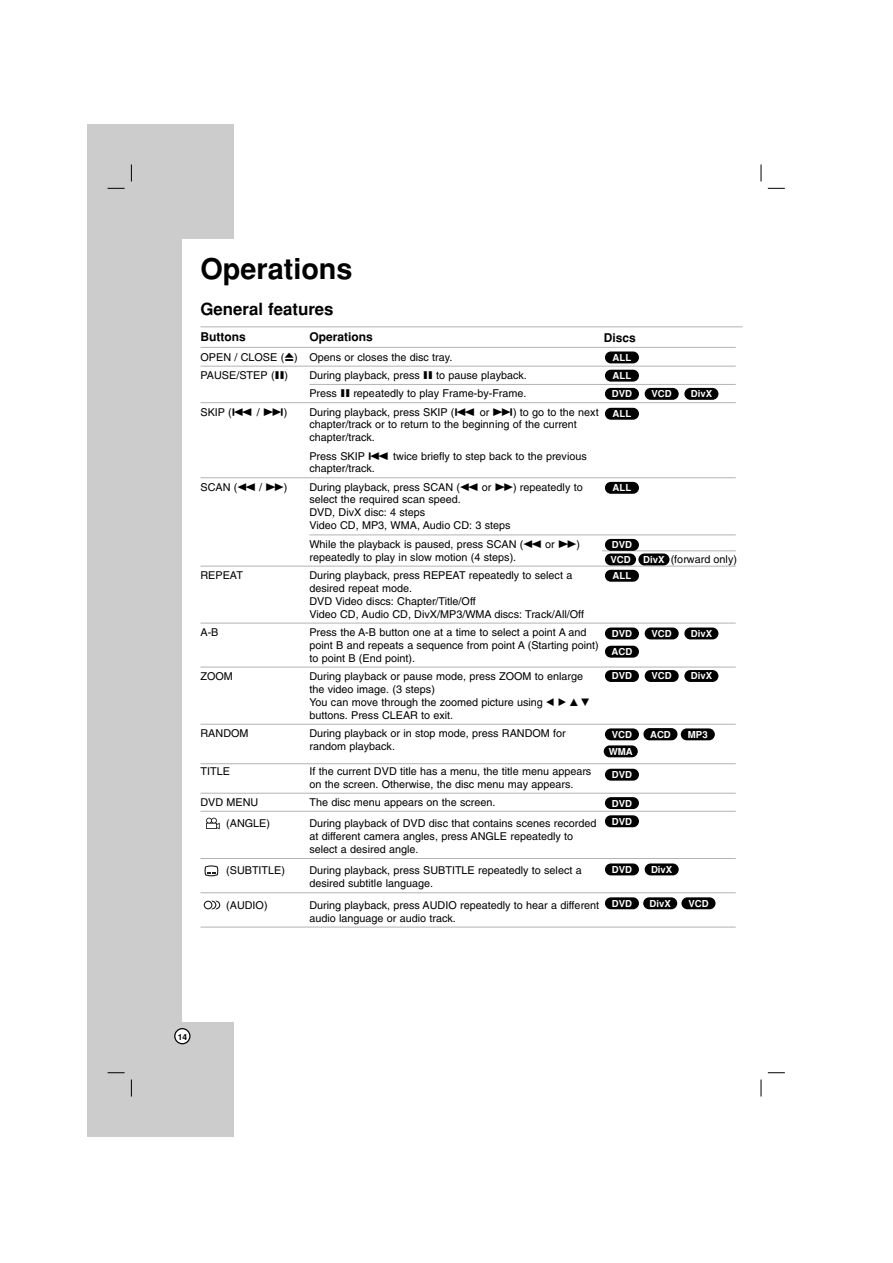
<style>
.page{position:relative;width:893px;height:1263px;background:#fff}
.page>*{position:absolute;margin:0;border:0;box-sizing:border-box;transform-origin:0 0}
.t1{font:700 28.8px "Helvetica";color:#000}
.t2{font:700 16.8px "Helvetica";color:#000}
.t3{font:700 12px "Helvetica";color:#000}
.t4{font:10.8px/12.9px "Helvetica";color:#000}
.t5{font:700 9.6px "Helvetica";color:#fff}
.t6{font:700 8.4px "Helvetica";color:#000}
.s1{font-family:"Sony PS Common"}
</style>
<div class="page">
<div style="left:88px;top:124px;width:146px;height:1013px;background:#ccc"></div>
<svg style="left:131px;top:165px;width:1px;height:17px"></svg>
<svg style="left:760px;top:165px;width:1px;height:17px"></svg>
<svg style="left:131px;top:1080px;width:1px;height:17px"></svg>
<svg style="left:760px;top:1080px;width:1px;height:17px"></svg>
<svg style="left:108px;top:188px;width:17px;height:1px"></svg>
<svg style="left:767px;top:188px;width:17px;height:1px"></svg>
<svg style="left:108px;top:1072px;width:17px;height:1px"></svg>
<svg style="left:767px;top:1072px;width:17px;height:1px"></svg>
<div style="left:182px;top:240px;width:111px;height:782px;background:#fff"></div>
<svg style="left:174px;top:1028px;width:16px;height:16px"></svg>
<hr style="left:200px;top:327px;width:542px;height:1px;background:#b3b3b3">
<hr style="left:200px;top:347px;width:535px;height:1px;background:#b3b3b3">
<hr style="left:200px;top:366px;width:535px;height:1px;background:#b3b3b3">
<hr style="left:309px;top:384px;width:426px;height:1px;background:#b3b3b3">
<hr style="left:200px;top:402px;width:535px;height:1px;background:#b3b3b3">
<hr style="left:200px;top:477px;width:535px;height:1px;background:#b3b3b3">
<hr style="left:309px;top:535px;width:426px;height:1px;background:#b3b3b3">
<hr style="left:602px;top:551px;width:133px;height:1px;background:#b3b3b3">
<hr style="left:200px;top:566px;width:535px;height:1px;background:#b3b3b3">
<hr style="left:200px;top:623px;width:535px;height:1px;background:#b3b3b3">
<hr style="left:200px;top:667px;width:535px;height:1px;background:#b3b3b3">
<hr style="left:200px;top:724px;width:535px;height:1px;background:#b3b3b3">
<hr style="left:200px;top:763px;width:535px;height:1px;background:#b3b3b3">
<hr style="left:200px;top:793px;width:535px;height:1px;background:#b3b3b3">
<hr style="left:200px;top:811px;width:535px;height:1px;background:#b3b3b3">
<hr style="left:200px;top:858px;width:535px;height:1px;background:#b3b3b3">
<hr style="left:200px;top:892px;width:535px;height:1px;background:#b3b3b3">
<hr style="left:200px;top:927px;width:535px;height:1px;background:#b3b3b3">
<svg style="left:203px;top:900px;width:18px;height:10px"></svg>
<svg style="left:204px;top:901px;width:16px;height:8px"></svg>
<svg style="left:204px;top:865px;width:14px;height:11px"></svg>
<svg style="left:206px;top:818px;width:14px;height:11px"></svg>
<div style="left:681px;top:897px;width:34px;height:12px;background:#000;border-radius:6px"></div>
<div style="left:643px;top:897px;width:34px;height:12px;background:#000;border-radius:6px"></div>
<div style="left:605px;top:897px;width:34px;height:12px;background:#000;border-radius:6px"></div>
<div style="left:644px;top:863px;width:34px;height:12px;background:#000;border-radius:6px"></div>
<div style="left:605px;top:863px;width:34px;height:12px;background:#000;border-radius:6px"></div>
<div style="left:605px;top:815px;width:34px;height:12px;background:#000;border-radius:6px"></div>
<div style="left:605px;top:797px;width:34px;height:12px;background:#000;border-radius:6px"></div>
<div style="left:605px;top:769px;width:34px;height:12px;background:#000;border-radius:6px"></div>
<div style="left:603px;top:745px;width:34px;height:12px;background:#000;border-radius:6px"></div>
<div style="left:680px;top:728px;width:34px;height:12px;background:#000;border-radius:6px"></div>
<div style="left:643px;top:728px;width:34px;height:12px;background:#000;border-radius:6px"></div>
<div style="left:605px;top:728px;width:34px;height:12px;background:#000;border-radius:6px"></div>
<div style="left:684px;top:670px;width:34px;height:12px;background:#000;border-radius:6px"></div>
<div style="left:644px;top:670px;width:34px;height:12px;background:#000;border-radius:6px"></div>
<div style="left:605px;top:670px;width:34px;height:12px;background:#000;border-radius:6px"></div>
<div style="left:605px;top:646px;width:34px;height:12px;background:#000;border-radius:6px"></div>
<div style="left:684px;top:628px;width:34px;height:11px;background:#000;border-radius:6px"></div>
<div style="left:644px;top:628px;width:34px;height:11px;background:#000;border-radius:6px"></div>
<div style="left:605px;top:628px;width:34px;height:11px;background:#000;border-radius:6px"></div>
<div style="left:605px;top:570px;width:34px;height:12px;background:#000;border-radius:6px"></div>
<div style="left:638px;top:554px;width:31px;height:11px;background:#000;border-radius:6px"></div>
<div style="left:605px;top:554px;width:31px;height:11px;background:#000;border-radius:6px"></div>
<div style="left:605px;top:539px;width:34px;height:12px;background:#000;border-radius:6px"></div>
<div style="left:605px;top:482px;width:34px;height:12px;background:#000;border-radius:6px"></div>
<div style="left:605px;top:408px;width:34px;height:12px;background:#000;border-radius:6px"></div>
<div style="left:684px;top:388px;width:34px;height:12px;background:#000;border-radius:6px"></div>
<div style="left:644px;top:388px;width:34px;height:12px;background:#000;border-radius:6px"></div>
<div style="left:605px;top:388px;width:34px;height:12px;background:#000;border-radius:6px"></div>
<div style="left:605px;top:370px;width:34px;height:12px;background:#000;border-radius:6px"></div>
<div style="left:605px;top:352px;width:34px;height:11px;background:#000;border-radius:6px"></div>
<h1 class="t1" style="left:200px;top:258px;width:153px">Operations</h1>
<h2 class="t2" style="left:200px;top:303px;width:135px">General features</h2>
<p class="t3" style="left:200px;top:333px;width:47px">Buttons</p>
<p class="t3" style="left:309px;top:333px;width:65px">Operations</p>
<p class="t4" style="left:200px;top:349px;width:253px;line-height:18.3px">OPEN / CLOSE (<span class="s1">Z</span>) Opens or closes the disc tray.<br>PAUSE/STEP (<span class="s1">X</span>)</p>
<p class="t4" style="left:309px;top:367px;width:219px;line-height:18.3px">During playback, press <span class="s1">X</span> to pause playback.<br>Press <span class="s1">X</span> repeatedly to play Frame-by-Frame.</p>
<p class="t3" style="left:603px;top:333px;width:34px">Discs</p>
<p class="t5" style="left:612px;top:354px;width:20px">ALL</p>
<p class="t5" style="left:612px;top:372px;width:20px">ALL</p>
<p class="t5" style="left:611px;top:390px;width:22px">DVD</p>
<p class="t5" style="left:651px;top:390px;width:22px">VCD</p>
<p class="t5" style="left:690px;top:390px;width:23px">DivX</p>
<p class="t4" style="left:200px;top:406px;width:88px">SKIP (<span class="s1">.</span> / <span class="s1">&gt;</span>)</p>
<p class="t4" style="left:309px;top:406px;width:291px">During playback, press SKIP (<span class="s1">.</span> or <span class="s1">&gt;</span>) to go to the next chapter/track or to return to the beginning of the current chapter/track.</p>
<p class="t4" style="left:309px;top:451px;width:279px;line-height:12.5px">Press SKIP <span class="s1">.</span> twice briefly to step back to the previous chapter/track.</p>
<p class="t4" style="left:200px;top:482px;width:88px">SCAN (<span class="s1">M</span> / <span class="s1">M</span>)</p>
<p class="t4" style="left:309px;top:482px;width:275px">During playback, press SCAN (<span class="s1">M</span> or <span class="s1">M</span>) repeatedly to select the required scan speed.<br>DVD, DivX disc: 4 steps<br>Video CD, MP3, WMA, Audio CD: 3 steps</p>
<p class="t4" style="left:309px;top:539px;width:272px;line-height:12.5px">While the playback is paused, press SCAN (<span class="s1">M</span> or <span class="s1">M</span>) repeatedly to play in slow motion (4 steps).</p>
<p class="t4" style="left:200px;top:569px;width:44px">REPEAT</p>
<p class="t4" style="left:309px;top:569px;width:276px">During playback, press REPEAT repeatedly to select a desired repeat mode.<br>DVD Video discs: Chapter/Title/Off<br>Video CD, Audio CD, DivX/MP3/WMA discs: Track/All/Off</p>
<p class="t4" style="left:200px;top:626px;width:20px">A-B</p>
<p class="t4" style="left:309px;top:626px;width:291px">Press the A-B button one at a time to select a point A and point B and repeats a sequence from point A (Starting point) to point B (End point).</p>
<p class="t4" style="left:200px;top:670px;width:34px">ZOOM</p>
<p class="t4" style="left:309px;top:670px;width:281px;line-height:13.4px">During playback or pause mode, press ZOOM to enlarge the video image. (3 steps)<br>You can move through the zoomed picture using <span class="s1">B B V V</span></p>
<p class="t4" style="left:309px;top:709px;width:145px">buttons. Press CLEAR to exit.</p>
<p class="t4" style="left:200px;top:728px;width:49px">RANDOM</p>
<p class="t4" style="left:309px;top:728px;width:258px">During playback or in stop mode, press RANDOM for random playback.</p>
<p class="t4" style="left:200px;top:765px;width:31px">TITLE</p>
<p class="t4" style="left:309px;top:765px;width:283px">If the current DVD title has a menu, the title menu appears on the screen. Otherwise, the disc menu may appears.</p>
<p class="t4" style="left:200px;top:797px;width:59px">DVD MENU</p>
<p class="t4" style="left:309px;top:797px;width:188px">The disc menu appears on the screen.</p>
<p class="t4" style="left:226px;top:818px;width:45px">(ANGLE)</p>
<p class="t4" style="left:309px;top:818px;width:288px">During playback of DVD disc that contains scenes recorded at different camera angles, press ANGLE repeatedly to select a desired angle.</p>
<p class="t4" style="left:226px;top:865px;width:60px">(SUBTITLE)</p>
<p class="t4" style="left:309px;top:865px;width:274px">During playback, press SUBTITLE repeatedly to select a desired subtitle language.</p>
<p class="t4" style="left:226px;top:899px;width:43px">(AUDIO)</p>
<p class="t4" style="left:309px;top:899px;width:291px">During playback, press AUDIO repeatedly to hear a different audio language or audio track.</p>
<p class="t5" style="left:612px;top:410px;width:20px">ALL</p>
<p class="t5" style="left:612px;top:484px;width:20px">ALL</p>
<p class="t5" style="left:611px;top:541px;width:22px">DVD</p>
<p class="t4" style="left:670px;top:554px;width:68px">(forward only)</p>
<p class="t5" style="left:610px;top:556px;width:22px">VCD</p>
<p class="t5" style="left:643px;top:556px;width:23px">DivX</p>
<p class="t5" style="left:612px;top:572px;width:20px">ALL</p>
<p class="t5" style="left:611px;top:630px;width:22px">DVD</p>
<p class="t5" style="left:651px;top:630px;width:22px">VCD</p>
<p class="t5" style="left:690px;top:630px;width:23px">DivX</p>
<p class="t5" style="left:611px;top:648px;width:22px">ACD</p>
<p class="t5" style="left:611px;top:673px;width:22px">DVD</p>
<p class="t5" style="left:651px;top:673px;width:22px">VCD</p>
<p class="t5" style="left:690px;top:673px;width:23px">DivX</p>
<p class="t5" style="left:611px;top:731px;width:22px">VCD</p>
<p class="t5" style="left:650px;top:731px;width:22px">ACD</p>
<p class="t5" style="left:688px;top:731px;width:21px">MP3</p>
<p class="t5" style="left:608px;top:748px;width:25px">WMA</p>
<p class="t5" style="left:611px;top:771px;width:22px">DVD</p>
<p class="t5" style="left:611px;top:800px;width:22px">DVD</p>
<p class="t5" style="left:611px;top:818px;width:22px">DVD</p>
<p class="t5" style="left:611px;top:866px;width:22px">DVD</p>
<p class="t5" style="left:651px;top:866px;width:23px">DivX</p>
<p class="t5" style="left:611px;top:900px;width:22px">DVD</p>
<p class="t5" style="left:649px;top:900px;width:23px">DivX</p>
<p class="t5" style="left:688px;top:900px;width:22px">VCD</p>
<p class="t6" style="left:178px;top:1034px;width:11px">14</p>
</div>
